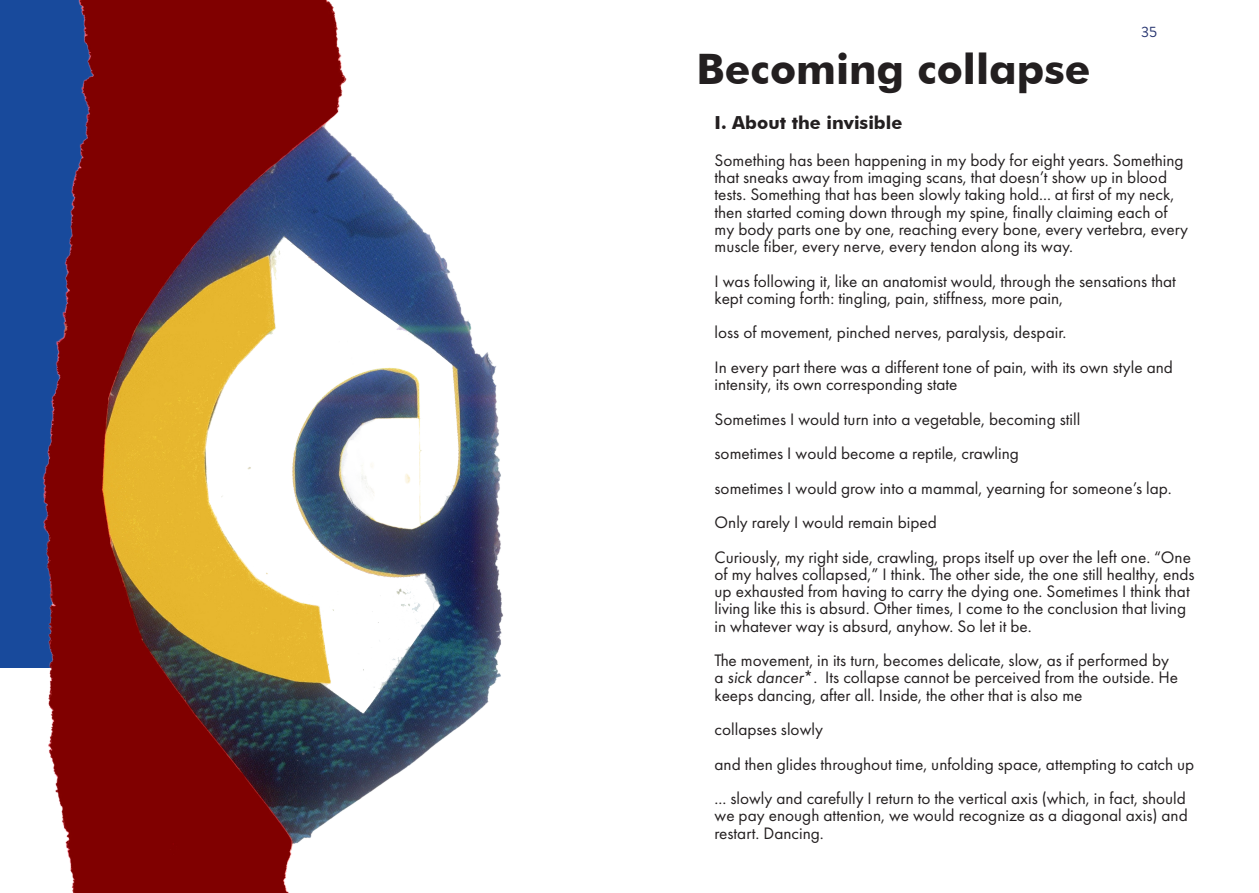
<style>
.page{position:relative;width:1259px;height:893px;background:#fff}
.page>*{position:absolute;margin:0;border:0;box-sizing:border-box;transform-origin:0 0}
.t1{font:700 42px "Futura BT";color:#231f20}
.Texto_corrido___sem{font:700 18px "Futura BT";color:#231f20}
.Texto_corrido___sem-2{font:17.25px/17.2px "Futura PT";color:#231f20}
.t2{font:15px "Brandon Grotesque";color:#24326e}
.s1{font-style:italic}
</style>
<div class="page">
<img style="left:0;top:0;width:504px;height:893px">
<p class="t2" style="left:1141px;top:22px;width:17px">35</p>
<p class="t1" style="left:696px;top:44px;width:396px">Becoming collapse</p>
<p class="Texto_corrido___sem" style="left:714px;top:112px;width:189px">I. About the invisible</p>
<p class="Texto_corrido___sem-2" style="left:714px;top:151px;width:475px">Something has been happening in my body for eight years. Something that sneaks away from imaging scans, that doesn’t show up in blood tests. Something that has been slowly taking hold... at first of my neck, then started coming down through my spine, finally claiming each of my body parts one by one, reaching every bone, every vertebra, every muscle fiber, every nerve, every tendon along its way.</p>
<p class="Texto_corrido___sem-2" style="left:714px;top:272px;width:463px">I was following it, like an anatomist would, through the sensations that kept coming forth: tingling, pain, stiffness, more pain,</p>
<p class="Texto_corrido___sem-2" style="left:714px;top:324px;width:353px">loss of movement, pinched nerves, paralysis, despair.</p>
<p class="Texto_corrido___sem-2" style="left:714px;top:358px;width:460px">In every part there was a different tone of pain, with its own style and intensity, its own corresponding state</p>
<p class="Texto_corrido___sem-2" style="left:714px;top:410px;width:367px">Sometimes I would turn into a vegetable, becoming still</p>
<p class="Texto_corrido___sem-2" style="left:714px;top:445px;width:306px">sometimes I would become a reptile, crawling</p>
<p class="Texto_corrido___sem-2" style="left:714px;top:479px;width:459px">sometimes I would grow into a mammal, yearning for someone’s lap.</p>
<p class="Texto_corrido___sem-2" style="left:714px;top:514px;width:224px">Only rarely I would remain biped</p>
<p class="Texto_corrido___sem-2" style="left:714px;top:548px;width:481px">Curiously, my right side, crawling, props itself up over the left one. “One of my halves collapsed,” I think. The other side, the one still healthy, ends up exhausted from having to carry the dying one. Sometimes I think that living like this is absurd. Other times, I come to the conclusion that living in whatever way is absurd, anyhow. So let it be.</p>
<p class="Texto_corrido___sem-2" style="left:714px;top:652px;width:465px">The movement, in its turn, becomes delicate, slow, as if performed by a <span class="s1">sick dancer</span>*. Its collapse cannot be perceived from the outside. He keeps dancing, after all. Inside, the other that is also me</p>
<p class="Texto_corrido___sem-2" style="left:714px;top:721px;width:110px">collapses slowly</p>
<p class="Texto_corrido___sem-2" style="left:714px;top:755px;width:481px">and then glides throughout time, unfolding space, attempting to catch up</p>
<p class="Texto_corrido___sem-2" style="left:714px;top:790px;width:475px">... slowly and carefully I return to the vertical axis (which, in fact, should we pay enough attention, we would recognize as a diagonal axis) and restart. Dancing.</p>
</div>
